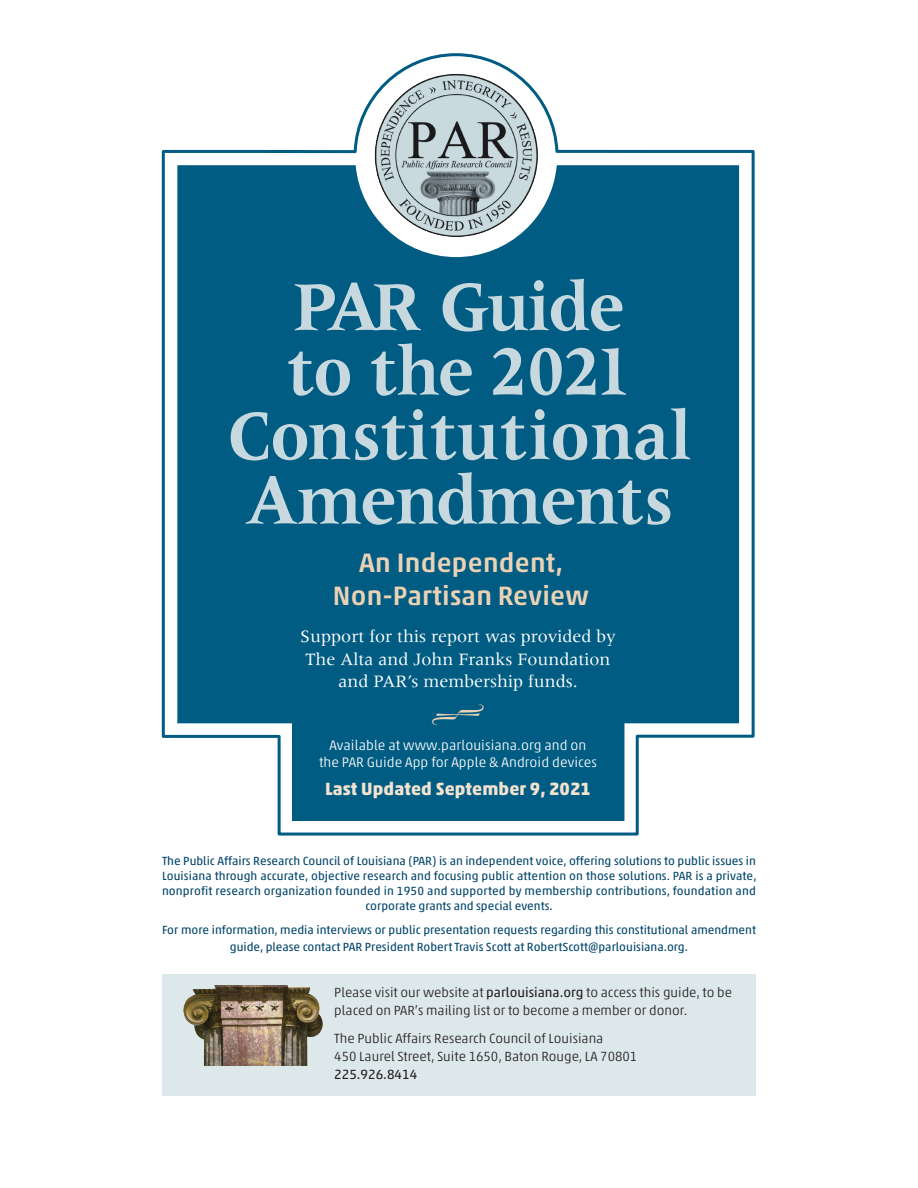
<style>
.page{position:relative;width:918px;height:1188px;background:#fff}
.page>*{position:absolute;margin:0;border:0;box-sizing:border-box;transform-origin:0 0}
.section_header{font:700 72px/64.5px "Meridien LT Std";letter-spacing:-.01em;color:#c7d9de;text-align:center;scale:.89 1}
.Subhead1{font:45px "Type Embellishments One Let Plain";color:#ebd2b5}
.Sidebar_text{font:500 27px/33px "Akko Std";letter-spacing:.01em;color:#ebd2b5;text-align:center}
.text{font:18px/22.5px "Meridien LT Std";color:#fff;text-align:center}
.Header_Ballot_listin{font:700 18px "Akko Std";letter-spacing:.005em;color:#f2e3d0}
.Header_Ballot_listin-2{font:300 13.95px/16.5px "Akko Pro";letter-spacing:.005em;color:#fff;text-align:center}
.boilerplate{font:300 13.5px/18px "Akko Pro";color:#231f20}
.boilerplate-2{font:12px/15px "Akko Pro";color:#00446a;text-align:center}
.s1{font-weight:400}
</style>
<div class="page">
<div style="left:162px;top:974px;width:594px;height:122px;background:#dde8eb"></div>
<img style="left:183px;top:986px;width:140px;height:80px">
<svg style="left:161px;top:53px;width:594px;height:783px"></svg>
<svg style="left:177px;top:165px;width:562px;height:656px;background:#12688b"></svg>
<svg style="left:375px;top:74px;width:163px;height:163px;background:#a2afb4"></svg>
<p class="section_header" style="left:227px;top:273px;width:524px">PAR Guide<br>to the 2021<br>Constitutional<br>Amendments</p>
<p class="Sidebar_text" style="left:333px;top:546px;width:258px">An Independent,<br>Non-Partisan Review</p>
<p class="text" style="left:300px;top:625px;width:317px">Support for this report was provided by<br>The Alta and John Franks Foundation and PAR’s membership funds.</p>
<p class="Subhead1" style="left:430px;top:697px;width:57px">O</p>
<p class="Header_Ballot_listin-2" style="left:319px;top:737px;width:280px">Available at www.parlouisiana.org and on the PAR Guide App for Apple &amp; Android devices</p>
<p class="Header_Ballot_listin" style="left:325px;top:778px;width:267px">Last Updated September 9, 2021</p>
<p class="boilerplate-2" style="left:162px;top:853px;width:596px">The Public Affairs Research Council of Louisiana (PAR) is an independent voice, offering solutions to public issues in Louisiana through accurate, objective research and focusing public attention on those solutions. PAR is a private, nonprofit research organization founded in 1950 and supported by membership contributions, foundation and corporate grants and special events.</p>
<p class="boilerplate-2" style="left:162px;top:922px;width:596px;line-height:16.5px">For more information, media interviews or public presentation requests regarding this constitutional amendment guide, please contact PAR President Robert Travis Scott at RobertScott@parlouisiana.org.</p>
<p class="boilerplate" style="left:334px;top:984px;width:399px">Please visit our website at <span class="s1">parlouisiana.org</span> to access this guide, to be placed on PAR’s mailing list or to become a member or donor.</p>
<p class="boilerplate" style="left:334px;top:1029px;width:305px">The Public Affairs Research Council of Louisiana<br>450 Laurel Street, Suite 1650, Baton Rouge, LA 70801<br><span class="s1">225.926.8414</span></p>
</div>
